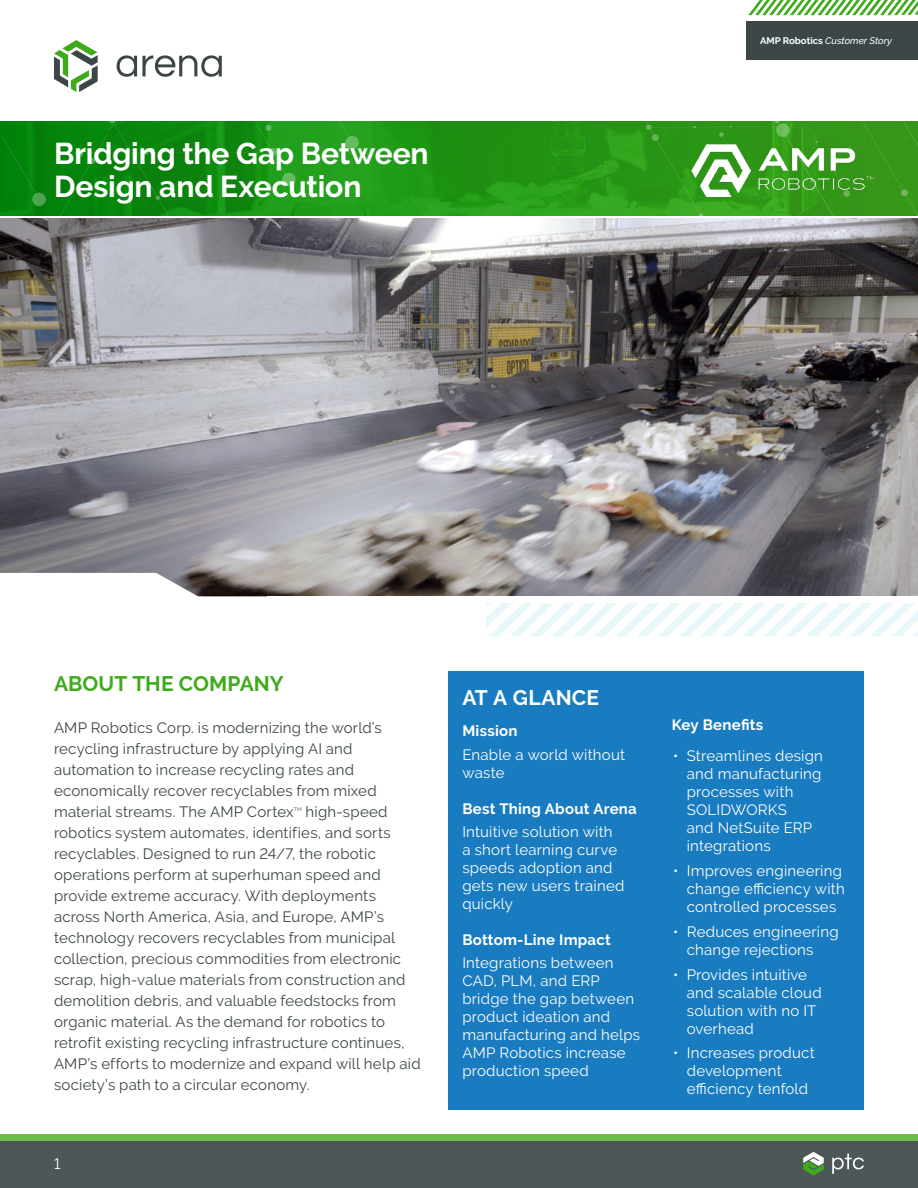
<style>
.page{position:relative;width:918px;height:1188px;background:#fff}
.page>*{position:absolute;margin:0;border:0;box-sizing:border-box;transform-origin:0 0}
._1__Headline{font:700 30px/33px "PTC Raleway";letter-spacing:-.005em;color:#fff}
._3__Text_Subhead_1{font:700 21px "PTC Raleway";color:#40aa1d}
.t1{font:700 21px "PTC Raleway";letter-spacing:.01em;color:#fff}
._4__Text_Body{font:15px/21px "PTC Raleway";letter-spacing:.015em;color:#3d4647}
.t2{font:15px/18px "PTC Raleway";letter-spacing:.015em;color:#fff}
.t3{font:700 15px "PTC Raleway";letter-spacing:.015em;color:#fff}
.t4{font:italic 500 9.6px "PTC Raleway";color:#fff}
._4__Text_Body-2{font:5.25px "PTC Raleway";color:#3d4647}
.s1{font-weight:700;font-style:normal}
</style>
<div class="page">
<img style="left:0;top:122px;width:483px;height:93px">
<div style="left:0;top:1140px;width:918px;height:48px;background:#4e5758"></div>
<svg style="left:483px;top:121px;width:435px;height:98px;background:#359d21"></svg>
<div style="left:0;top:1134px;width:918px;height:6px;background:#6cbe4c"></div>
<svg style="left:803px;top:1152px;width:21px;height:23px"></svg>
<svg style="left:832px;top:1154px;width:32px;height:20px"></svg>
<svg style="left:1px;top:40px;width:359px;height:179px"></svg>
<img style="left:691px;top:145px;width:183px;height:52px">
<div style="left:746px;top:21px;width:172px;height:39px;background:#3d4647"></div>
<svg style="left:748px;top:0;width:170px;height:15px"></svg>
<img style="left:0;top:219px;width:918px;height:377px">
<div style="left:449px;top:672px;width:415px;height:438px;background:#197bc0"></div>
<svg style="left:486px;top:603px;width:432px;height:33px"></svg>
<svg style="left:0;top:573px;width:288px;height:24px"></svg>
<p class="_1__Headline" style="left:54px;top:137px;width:376px">Bridging the Gap Between<br>Design and Execution</p>
<p class="t4" style="left:760px;top:35px;width:133px"><span class="s1">AMP Robotics</span> Customer Story</p>
<p class="_3__Text_Subhead_1" style="left:54px;top:672px;width:231px">ABOUT THE COMPANY</p>
<p class="_4__Text_Body" style="left:54px;top:717px;width:329px">AMP Robotics Corp. is modernizing the world’s recycling infrastructure by applying AI and automation to increase recycling rates and economically recover recyclables from mixed material streams. The AMP Cortex</p>
<p class="_4__Text_Body" style="left:54px;top:801px;width:368px;text-indent:252px">high-speed robotics system automates, identifies, and sorts recyclables. Designed to run 24/7, the robotic operations perform at superhuman speed and provide extreme accuracy. With deployments across North America, Asia, and Europe, AMP’s technology recovers recyclables from municipal collection, precious commodities from electronic scrap, high-value materials from construction and demolition debris, and valuable feedstocks from organic material. As the demand for robotics to retrofit existing recycling infrastructure continues, AMP’s efforts to modernize and expand will help aid society’s path to a circular economy.</p>
<p class="_4__Text_Body-2" style="left:294px;top:806px;width:9px">TM</p>
<p class="t2" style="left:54px;top:1155px;width:8px">1</p>
<p class="t1" style="left:462px;top:686px;width:138px">AT A GLANCE</p>
<p class="t3" style="left:462px;top:723px;width:57px">Mission</p>
<p class="t2" style="left:462px;top:746px;width:164px">Enable a world without waste</p>
<p class="t3" style="left:462px;top:800px;width:176px">Best Thing About Arena</p>
<p class="t2" style="left:462px;top:823px;width:164px">Intuitive solution with a short learning curve speeds adoption and gets new users trained quickly</p>
<p class="t3" style="left:462px;top:931px;width:150px">Bottom-Line Impact</p>
<p class="t2" style="left:462px;top:954px;width:179px">Integrations between<br>CAD, PLM, and ERP bridge the gap between product ideation and manufacturing and helps<br>AMP Robotics increase production speed</p>
<p class="t3" style="left:672px;top:716px;width:93px">Key Benefits</p>
<p class="t2" style="left:687px;top:747px;width:138px;text-indent:-14px">• Streamlines design and manufacturing processes with<br>SOLIDWORKS<br>and NetSuite ERP integrations</p>
<p class="t2" style="left:687px;top:862px;width:159px;text-indent:-14px">• Improves engineering change efficiency with controlled processes</p>
<p class="t2" style="left:687px;top:923px;width:153px;text-indent:-14px">• Reduces engineering change rejections</p>
<p class="t2" style="left:687px;top:965px;width:136px;text-indent:-14px">• Provides intuitive and scalable cloud solution with no IT overhead</p>
<p class="t2" style="left:687px;top:1044px;width:129px;text-indent:-14px">• Increases product development efficiency tenfold</p>
</div>
